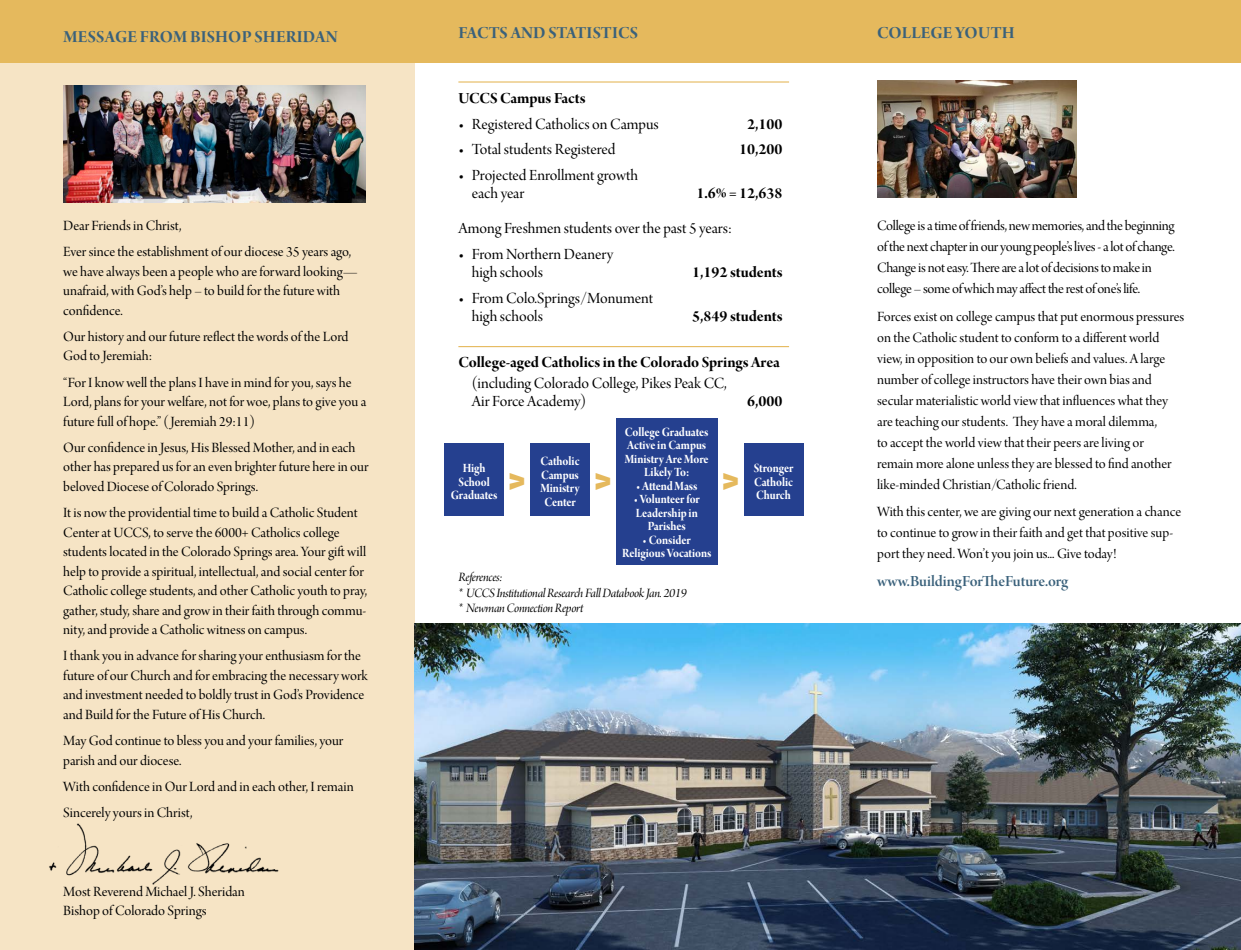
<style>
.page{position:relative;width:1241px;height:950px;background:#fff}
.page>*{position:absolute;margin:0;border:0;box-sizing:border-box;transform-origin:0 0}
.t1{font:700 25.5px "Microgram Ext";color:#e5b95d}
.t2{font:18px "Arno Pro Bold Display";letter-spacing:.01em;color:#3a617b}
.t3{font:16.5px/18px "Arno Pro Display";color:#000}
.t4{font:16.5px "Arno Pro Bold Display";color:#000}
.t5{font:16.5px "Arno Pro Smbd Display";color:#3a617b}
.t6{font:15px/19.5px "Arno Pro Display";color:#000}
.t7{font:15px/21px "Arno Pro Display";letter-spacing:-.02em;color:#000}
.t8{font:13.5px/13.5px "Arno Pro Bold Display";letter-spacing:-.005em;color:#fff;text-align:center;scale:.9 1}
.t9{font:13.5px/15.8px "Arno Pro Italic Display";letter-spacing:-.025em;color:#000}
.s1{font-family:"Arno Pro Bold Display"}
</style>
<div class="page">
<div style="left:0;top:0;width:1240px;height:63px;background:#e5b95d"></div>
<div style="left:0;top:63px;width:414px;height:887px;background:#f6e4c5"></div>
<img style="left:414px;top:623px;width:826px;height:327px">
<hr style="left:458px;top:81px;width:331px;height:2px;background:#e5b95d">
<hr style="left:458px;top:346px;width:331px;height:1px;background:#e5b95d">
<img style="left:49px;top:823px;width:230px;height:62px">
<img style="left:63px;top:85px;width:302px;height:117px">
<img style="left:877px;top:81px;width:199px;height:117px">
<div style="left:444px;top:443px;width:60px;height:72px;background:#25408f"></div>
<div style="left:743px;top:443px;width:60px;height:72px;background:#25408f"></div>
<div style="left:530px;top:443px;width:59px;height:72px;background:#25408f"></div>
<div style="left:616px;top:418px;width:101px;height:147px;background:#25408f"></div>
<p class="t2" style="left:63px;top:27px;width:276px">MESSAGE FROM BISHOP SHERIDAN</p>
<p class="t2" style="left:458px;top:22px;width:181px">FACTS AND STATISTICS</p>
<p class="t2" style="left:877px;top:22px;width:139px">COLLEGE YOUTH</p>
<p class="t6" style="left:63px;top:213px;width:289px;line-height:26.2px">Dear Friends in Christ,<br>Ever since the establishment of our diocese 35 years ago,</p>
<p class="t6" style="left:63px;top:262px;width:296px">we have always been a people who are forward looking— unafraid, with God’s help – to build for the future with confidence.</p>
<p class="t6" style="left:63px;top:328px;width:287px">Our history and our future reflect the words of the Lord<br>God to Jeremiah:</p>
<p class="t6" style="left:63px;top:373px;width:304px">“For I know well the plans I have in mind for you, says he<br>Lord, plans for your welfare, not for woe, plans to give you a future full of hope.” (Jeremiah 29:11)</p>
<p class="t6" style="left:63px;top:439px;width:307px">Our confidence in Jesus, His Blessed Mother, and in each other has prepared us for an even brighter future here in our beloved Diocese of Colorado Springs.</p>
<p class="t6" style="left:63px;top:504px;width:305px">It is now the providential time to build a Catholic Student Center at UCCS, to serve the 6000+ Catholics college students located in the Colorado Springs area. Your gift will help to provide a spiritual, intellectual, and social center for Catholic college students, and other Catholic youth to pray, gather, study, share and grow in their faith through commu&shy;nity, and provide a Catholic witness on campus.</p>
<p class="t6" style="left:63px;top:647px;width:306px">I thank you in advance for sharing your enthusiasm for the future of our Church and for embracing the necessary work and investment needed to boldly trust in God’s Providence and Build for the Future of His Church.</p>
<p class="t6" style="left:63px;top:732px;width:282px">May God continue to bless you and your families, your parish and our diocese.</p>
<p class="t6" style="left:63px;top:774px;width:292px;line-height:26.2px">With confidence in Our Lord and in each other, I remain<br>Sincerely yours in Christ,</p>
<p class="t6" style="left:63px;top:883px;width:183px">Most Reverend Michael J. Sheridan<br>Bishop of Colorado Springs</p>
<p class="t4" style="left:458px;top:89px;width:129px">UCCS Campus Facts</p>
<p class="t3" style="left:458px;top:116px;width:202px"><span class="s1">•</span> Registered Catholics on Campus</p>
<p class="t4" style="left:747px;top:115px;width:37px">2,100</p>
<p class="t3" style="left:458px;top:142px;width:158px"><span class="s1">•</span> Total students Registered</p>
<p class="t4" style="left:739px;top:140px;width:45px">10,200</p>
<p class="t3" style="left:472px;top:167px;width:168px;text-indent:-13px"><span class="s1">•</span> Projected Enrollment growth each year</p>
<p class="t4" style="left:696px;top:184px;width:88px">1.6% = 12,638</p>
<p class="t3" style="left:458px;top:220px;width:275px">Among Freshmen students over the past 5 years:</p>
<p class="t3" style="left:472px;top:246px;width:143px;text-indent:-13px"><span class="s1">•</span> From Northern Deanery high schools</p>
<p class="t4" style="left:692px;top:263px;width:92px">1,192 students</p>
<p class="t3" style="left:472px;top:290px;width:183px;text-indent:-13px"><span class="s1">•</span> From Colo.Springs/Monument high schools</p>
<p class="t4" style="left:692px;top:307px;width:92px">5,849 students</p>
<p class="t4" style="left:458px;top:353px;width:323px">College-aged Catholics in the Colorado Springs Area</p>
<p class="t3" style="left:472px;top:376px;width:256px">(including Colorado College, Pikes Peak CC,<br>Air Force Academy)</p>
<p class="t4" style="left:747px;top:392px;width:37px">6,000</p>
<p class="t8" style="left:625px;top:426px;width:95px">College Graduates<br>Active in Campus<br>Ministry Are More<br>Likely To:</p>
<p class="t8" style="left:636px;top:480px;width:70px">• Attend Mass</p>
<p class="t8" style="left:633px;top:493px;width:75px">• Volunteer for<br>Leadership in<br>Parishes</p>
<p class="t8" style="left:622px;top:534px;width:101px">• Consider<br>Religious Vocations</p>
<p class="t8" style="left:540px;top:455px;width:45px;text-align:justify">Catholic Campus Ministry Center</p>
<p class="t8" style="left:451px;top:462px;width:53px">High<br>School<br>Graduates</p>
<p class="t8" style="left:753px;top:462px;width:46px;text-align:justify">Stronger Catholic Church</p>
<h1 class="t1" style="left:508px;top:463px;width:19px">&gt;</h1>
<h1 class="t1" style="left:594px;top:463px;width:19px">&gt;</h1>
<h1 class="t1" style="left:722px;top:463px;width:19px">&gt;</h1>
<p class="t9" style="left:458px;top:570px;width:230px">References:<br>* UCCS Institutional Research Fall Databook Jan. 2019 * Newman Connection Report</p>
<p class="t7" style="left:877px;top:216px;width:299px">College is a time of friends, new memories, and the beginning of the next chapter in our young people’s lives - a lot of change.<br>Change is not easy. There are a lot of decisions to make in college – some of which may affect the rest of one’s life.</p>
<p class="t6" style="left:877px;top:307px;width:308px;line-height:21px">Forces exist on college campus that put enormous pressures on the Catholic student to conform to a different world view, in opposition to our own beliefs and values. A large number of college instructors have their own bias and secular materialistic world view that influences what they are teaching our students. They have a moral dilemma,<br>to accept the world view that their peers are living or<br>remain more alone unless they are blessed to find another like-minded Christian/Catholic friend.</p>
<p class="t6" style="left:877px;top:502px;width:305px;line-height:21px">With this center, we are giving our next generation a chance to continue to grow in their faith and get that positive sup&shy;port they need. Won’t you join us... Give today!</p>
<p class="t5" style="left:877px;top:572px;width:193px">www.BuildingForTheFuture.org</p>
</div>
